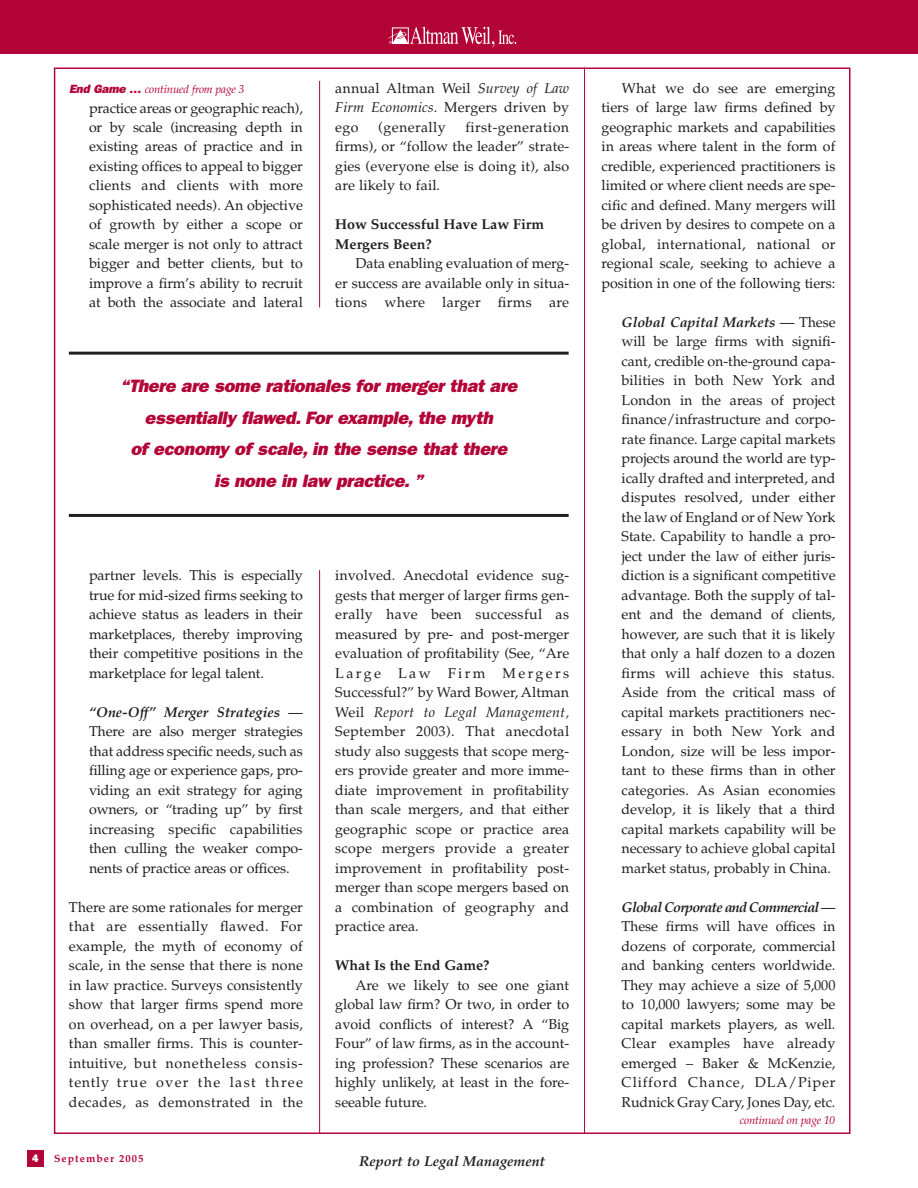
<style>
.page{position:relative;width:918px;height:1188px;background:#fff}
.page>*{position:absolute;margin:0;border:0;box-sizing:border-box;transform-origin:0 0}
.t1{font:italic 800 18px/31.5px "Franklin Gothic";letter-spacing:-.03em;color:#b30437;text-align:center}
.t2{font:14.25px/19.5px "Palatino";color:#231f20;text-align:justify}
.t3{font:700 14.25px/19.5px "Palatino";color:#231f20}
.t4{font:italic 700 14.25px "Palatino";color:#231f20}
.t5{font:italic 700 14.25px "Palatino";letter-spacing:-.05em;color:#231f20}
.t6{font:14.25px "Palatino";letter-spacing:.03em;color:#231f20}
.t7{font:italic 11.4px "Palatino";letter-spacing:-.015em;color:#b30437}
.t8{font:800 10.8px "Franklin Gothic";color:#fff}
.t9{font:700 10.5px "Palatino";letter-spacing:.1em;color:#b30437}
.s1{font-family:"Franklin Gothic";font-weight:800;font-size:12px}
.s2{font-style:italic}
.s3{font-weight:700;font-style:italic}
</style>
<div class="page">
<div style="left:0;top:0;width:918px;height:54px;background:#b30437"></div>
<div style="left:27px;top:1150px;width:16px;height:16px;background:#b30437"></div>
<svg style="left:388px;top:27px;width:128px;height:20px"></svg>
<hr style="left:319px;top:570px;width:1px;height:564px;background:#b30437">
<hr style="left:319px;top:81px;width:1px;height:227px;background:#b30437">
<hr style="left:584px;top:68px;width:1px;height:1066px;background:#b30437">
<hr style="left:69px;top:352px;width:500px;height:3px;background:#231f20">
<hr style="left:69px;top:514px;width:500px;height:3px;background:#231f20">
<p class="t7" style="left:69px;top:85px;width:177px"><span class="s1">End Game …</span> continued from page 3</p>
<p class="t2" style="left:89px;top:100px;width:215px">practice areas or geographic reach), or by scale (increasing depth in existing areas of practice and in existing offices to appeal to bigger clients and clients with more sophisticated needs). An objective of growth by either a scope or scale merger is not only to attract bigger and better clients, but to improve a firm’s ability to recruit at both the associate and lateral</p>
<p class="t2" style="left:335px;top:80px;width:235px">annual Altman Weil <span class="s2">Survey of Law Firm Economics.</span> Mergers driven by ego</p>
<p class="t6" style="left:378px;top:122px;width:69px">(generally</p>
<p class="t2" style="left:335px;top:119px;width:235px;text-indent:130px">first-generation firms), or “follow the leader” strate&shy;gies (everyone else is doing it), also are likely to fail.</p>
<p class="t3" style="left:335px;top:216px;width:210px">How Successful Have Law Firm<br>Mergers Been?</p>
<p class="t2" style="left:335px;top:256px;width:235px;text-indent:20px">Data enabling evaluation of merg&shy;er success are available only in situa&shy;tions where larger firms are</p>
<p class="t1" style="left:120px;top:372px;width:402px">“There are some rationales for merger that are essentially flawed. For example, the myth<br>of economy of scale, in the sense that there is none in law practice. ”</p>
<p class="t2" style="left:89px;top:568px;width:215px">partner levels. This is especially true for mid-sized firms seeking to achieve status as leaders in their marketplaces, thereby improving their competitive positions in the marketplace for legal talent.</p>
<p class="t4" style="left:89px;top:707px;width:215px">“One-Off” Merger Strategies —</p>
<p class="t2" style="left:89px;top:724px;width:215px">There are also merger strategies that address specific needs, such as filling age or experience gaps, pro&shy;viding an exit strategy for aging owners, or “trading up” by first increasing specific capabilities then culling the weaker compo&shy;nents of practice areas or offices.</p>
<p class="t2" style="left:69px;top:899px;width:235px">There are some rationales for merger that are essentially flawed. For example, the myth of economy of scale, in the sense that there is none in law practice. Surveys consistently show that larger firms spend more on overhead, on a per lawyer basis, than smaller firms. This is counter&shy;intuitive, but nonetheless consis&shy;tently true over the last three decades, as demonstrated in the</p>
<p class="t8" style="left:32px;top:1155px;width:8px">4</p>
<p class="t9" style="left:54px;top:1154px;width:91px">September 2005</p>
<p class="t2" style="left:335px;top:568px;width:235px">involved. Anecdotal evidence sug&shy;gests that merger of larger firms gen&shy;erally have been successful as measured by pre- and post-merger evaluation of profitability (See, “Are Large Law Firm Mergers Successful?” by Ward Bower, Altman Weil <span class="s2">Report to Legal Management, </span>September 2003). That anecdotal study also suggests that scope merg&shy;ers provide greater and more imme&shy;diate improvement in profitability than scale mergers, and that either geographic scope or practice area scope mergers provide a greater improvement in profitability post&shy;merger than scope mergers based on a combination of geography and practice area.</p>
<p class="t3" style="left:335px;top:957px;width:156px">What Is the End Game?</p>
<p class="t2" style="left:335px;top:977px;width:235px;text-indent:20px">Are we likely to see one giant global law firm? Or two, in order to avoid conflicts of interest? A “Big Four” of law firms, as in the account&shy;ing profession? These scenarios are highly unlikely, at least in the fore&shy;seeable future.</p>
<p class="t4" style="left:359px;top:1155px;width:187px">Report to Legal Management</p>
<p class="t2" style="left:602px;top:80px;width:235px;text-indent:20px">What we do see are emerging tiers of large law firms defined by geographic markets and capabilities in areas where talent in the form of credible, experienced practitioners is limited or where client needs are spe&shy;cific and defined. Many mergers will be driven by desires to compete on a global, international, national or regional scale, seeking to achieve a position in one of the following tiers:</p>
<p class="t2" style="left:622px;top:314px;width:215px"><span class="s3">Global Capital Markets —</span> These will be large firms with signifi&shy;cant, credible on-the-ground capa&shy;bilities in both New York and London in the areas of project finance/infrastructure and corpo&shy;rate finance. Large capital markets projects around the world are typ&shy;ically drafted and interpreted, and disputes resolved, under either the law of England or of New York State. Capability to handle a pro&shy;ject under the law of either juris&shy;diction is a significant competitive advantage. Both the supply of tal&shy;ent and the demand of clients, however, are such that it is likely that only a half dozen to a dozen firms will achieve this status.<br>Aside from the critical mass of capital markets practitioners nec&shy;essary in both New York and London, size will be less impor&shy;tant to these firms than in other categories. As Asian economies develop, it is likely that a third capital markets capability will be necessary to achieve global capital market status, probably in China.</p>
<p class="t5" style="left:622px;top:902px;width:215px">Global Corporate and Commercial —</p>
<p class="t2" style="left:622px;top:918px;width:215px">These firms will have offices in dozens of corporate, commercial and banking centers worldwide.<br>They may achieve a size of 5,000 to 10,000 lawyers; some may be capital markets players, as well.<br>Clear examples have already emerged – Baker &amp; McKenzie, Clifford Chance, DLA/Piper Rudnick Gray Cary, Jones Day, etc.</p>
<p class="t7" style="left:740px;top:1116px;width:97px">continued on page 10</p>
</div>
